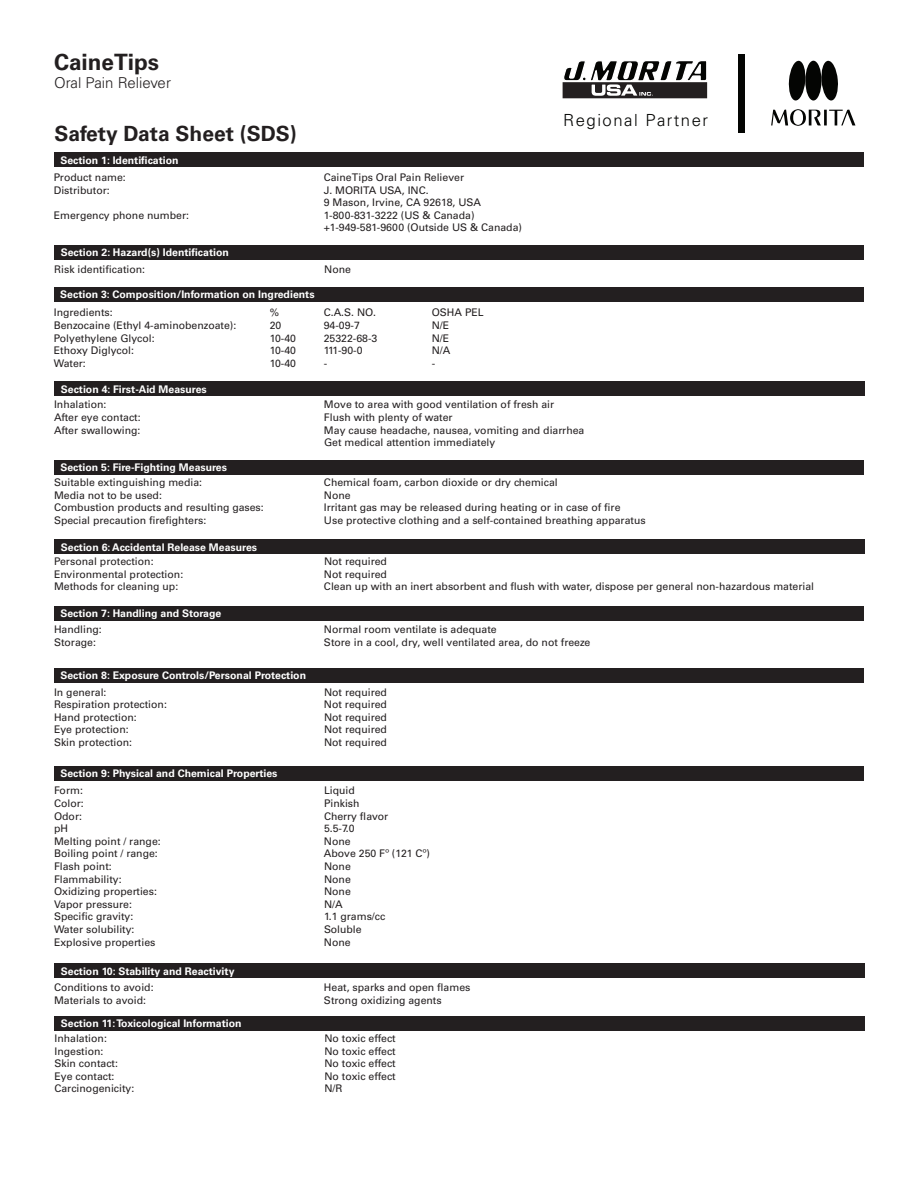
<style>
.page{position:relative;width:918px;height:1188px;background:#fff}
.page>*{position:absolute;margin:0;border:0;box-sizing:border-box;transform-origin:0 0}
.t1{font:700 22.5px "Univers LT Std";color:#231f20}
.t2{font:700 21px "Univers LT Std";color:#231f20}
.t3{font:300 16.65px "Univers LT Std";letter-spacing:.09em;color:#040503}
.t4{font:300 15px "Univers LT Std";color:#231f20}
.t5{font:10.5px/12.6px "Univers LT Std";color:#231f20}
.t6{font:700 10.5px "Univers LT Std";color:#fff}
</style>
<div class="page">
<div style="left:54px;top:153px;width:810px;height:14px;background:#231f20"></div>
<div style="left:54px;top:287px;width:810px;height:15px;background:#231f20"></div>
<div style="left:54px;top:245px;width:810px;height:15px;background:#231f20"></div>
<div style="left:54px;top:381px;width:810px;height:15px;background:#231f20"></div>
<div style="left:54px;top:460px;width:810px;height:15px;background:#231f20"></div>
<div style="left:54px;top:539px;width:810px;height:15px;background:#231f20"></div>
<div style="left:54px;top:606px;width:810px;height:15px;background:#231f20"></div>
<div style="left:54px;top:668px;width:810px;height:15px;background:#231f20"></div>
<div style="left:805px;top:61px;width:17px;height:40px;background:#040503;border-radius:50%"></div>
<svg style="left:788px;top:60px;width:18px;height:41px"></svg>
<svg style="left:821px;top:60px;width:17px;height:41px"></svg>
<hr style="left:824px;top:110px;width:3px;height:15px;background:#040503">
<svg style="left:829px;top:109px;width:26px;height:16px"></svg>
<svg style="left:771px;top:109px;width:50px;height:17px"></svg>
<div style="left:738px;top:54px;width:7px;height:78px;background:#040503"></div>
<svg style="left:563px;top:61px;width:145px;height:37px"></svg>
<div style="left:54px;top:766px;width:810px;height:15px;background:#231f20"></div>
<div style="left:54px;top:963px;width:810px;height:15px;background:#231f20"></div>
<div style="left:54px;top:1016px;width:810px;height:15px;background:#231f20"></div>
<h1 class="t1" style="left:54px;top:49px;width:107px">CaineTips</h1>
<h3 class="t4" style="left:54px;top:74px;width:118px">Oral Pain Reliever</h3>
<h2 class="t2" style="left:54px;top:121px;width:244px">Safety Data Sheet (SDS)</h2>
<p class="t6" style="left:60px;top:154px;width:120px">Section 1: Identification</p>
<p class="t5" style="left:54px;top:171px;width:74px">Product name:</p>
<p class="t5" style="left:324px;top:171px;width:142px">CaineTips Oral Pain Reliever</p>
<p class="t5" style="left:54px;top:184px;width:57px">Distributor:</p>
<p class="t5" style="left:324px;top:184px;width:159px">J. MORITA USA, INC.<br>9 Mason, Irvine, CA 92618, USA</p>
<p class="t5" style="left:54px;top:209px;width:137px">Emergency phone number:</p>
<p class="t5" style="left:324px;top:209px;width:200px">1-800-831-3222 (US &amp; Canada) +1-949-581-9600 (Outside US &amp; Canada)</p>
<p class="t5" style="left:54px;top:263px;width:93px">Risk identification:</p>
<p class="t5" style="left:324px;top:263px;width:28px">None</p>
<p class="t6" style="left:61px;top:246px;width:170px">Section 2: Hazard(s) Identification</p>
<p class="t6" style="left:60px;top:288px;width:256px">Section 3: Composition/Information on Ingredients</p>
<p class="t5" style="left:54px;top:307px;width:60px">Ingredients:</p>
<p class="t5" style="left:270px;top:307px;width:11px">%</p>
<p class="t5" style="left:324px;top:307px;width:54px">C.A.S. NO.</p>
<p class="t5" style="left:432px;top:307px;width:53px">OSHA PEL</p>
<p class="t5" style="left:54px;top:319px;width:184px">Benzocaine (Ethyl 4-aminobenzoate):</p>
<p class="t5" style="left:270px;top:319px;width:13px">20</p>
<p class="t5" style="left:324px;top:319px;width:38px">94-09-7</p>
<p class="t5" style="left:432px;top:319px;width:19px">N/E</p>
<p class="t5" style="left:54px;top:332px;width:103px">Polyethylene Glycol:</p>
<p class="t5" style="left:270px;top:332px;width:28px">10-40</p>
<p class="t5" style="left:324px;top:332px;width:55px">25322-68-3</p>
<p class="t5" style="left:432px;top:332px;width:19px">N/E</p>
<p class="t5" style="left:54px;top:344px;width:82px">Ethoxy Diglycol:</p>
<p class="t5" style="left:270px;top:344px;width:28px">10-40</p>
<p class="t5" style="left:324px;top:344px;width:40px">111-90-0</p>
<p class="t5" style="left:432px;top:344px;width:20px">N/A</p>
<p class="t5" style="left:54px;top:357px;width:34px">Water:</p>
<p class="t5" style="left:270px;top:357px;width:28px">10-40</p>
<p class="t5" style="left:324px;top:357px;width:5px">-</p>
<p class="t5" style="left:432px;top:357px;width:5px">-</p>
<p class="t6" style="left:61px;top:383px;width:147px">Section 4: First-Aid Measures</p>
<h3 class="t3" style="left:563px;top:110px;width:146px">Regional Partner</h3>
<p class="t5" style="left:54px;top:398px;width:54px">Inhalation:</p>
<p class="t5" style="left:324px;top:398px;width:232px">Move to area with good ventilation of fresh air</p>
<p class="t5" style="left:54px;top:411px;width:88px">After eye contact:</p>
<p class="t5" style="left:324px;top:411px;width:130px">Flush with plenty of water</p>
<p class="t5" style="left:54px;top:424px;width:88px">After swallowing:</p>
<p class="t5" style="left:324px;top:424px;width:262px">May cause headache, nausea, vomiting and diarrhea<br>Get medical attention immediately</p>
<p class="t6" style="left:60px;top:461px;width:168px">Section 5: Fire-Fighting Measures</p>
<p class="t5" style="left:54px;top:476px;width:150px">Suitable extinguishing media:</p>
<p class="t5" style="left:324px;top:476px;width:235px">Chemical foam, carbon dioxide or dry chemical</p>
<p class="t5" style="left:54px;top:489px;width:109px">Media not to be used:</p>
<p class="t5" style="left:324px;top:489px;width:28px">None</p>
<p class="t5" style="left:54px;top:501px;width:211px">Combustion products and resulting gases:</p>
<p class="t5" style="left:324px;top:501px;width:298px">Irritant gas may be released during heating or in case of fire</p>
<p class="t5" style="left:54px;top:514px;width:154px">Special precaution firefighters:</p>
<p class="t5" style="left:324px;top:514px;width:323px">Use protective clothing and a self-contained breathing apparatus</p>
<p class="t5" style="left:54px;top:555px;width:101px">Personal protection:</p>
<p class="t5" style="left:324px;top:555px;width:65px">Not required</p>
<p class="t5" style="left:54px;top:568px;width:131px">Environmental protection:</p>
<p class="t5" style="left:324px;top:568px;width:65px">Not required</p>
<p class="t5" style="left:54px;top:580px;width:126px">Methods for cleaning up:</p>
<p class="t5" style="left:324px;top:580px;width:492px">Clean up with an inert absorbent and flush with water, dispose per general non-hazardous material</p>
<p class="t6" style="left:61px;top:541px;width:198px">Section 6: Accidental Release Measures</p>
<p class="t6" style="left:60px;top:607px;width:162px">Section 7: Handling and Storage</p>
<p class="t5" style="left:54px;top:623px;width:49px">Handling:</p>
<p class="t5" style="left:324px;top:623px;width:174px">Normal room ventilate is adequate</p>
<p class="t5" style="left:54px;top:636px;width:44px">Storage:</p>
<p class="t5" style="left:324px;top:636px;width:268px">Store in a cool, dry, well ventilated area, do not freeze</p>
<p class="t6" style="left:60px;top:669px;width:247px">Section 8: Exposure Controls/Personal Protection</p>
<p class="t5" style="left:54px;top:686px;width:54px">In general:</p>
<p class="t5" style="left:324px;top:686px;width:65px">Not required</p>
<p class="t5" style="left:54px;top:698px;width:114px">Respiration protection:</p>
<p class="t5" style="left:324px;top:698px;width:65px">Not required</p>
<p class="t5" style="left:54px;top:711px;width:84px">Hand protection:</p>
<p class="t5" style="left:324px;top:711px;width:65px">Not required</p>
<p class="t5" style="left:54px;top:723px;width:76px">Eye protection:</p>
<p class="t5" style="left:324px;top:723px;width:65px">Not required</p>
<p class="t5" style="left:54px;top:736px;width:80px">Skin protection:</p>
<p class="t5" style="left:324px;top:736px;width:65px">Not required</p>
<p class="t6" style="left:60px;top:767px;width:219px">Section 9: Physical and Chemical Properties</p>
<p class="t5" style="left:54px;top:784px;width:30px">Form:</p>
<p class="t5" style="left:324px;top:784px;width:32px">Liquid</p>
<p class="t5" style="left:54px;top:797px;width:31px">Color:</p>
<p class="t5" style="left:324px;top:797px;width:37px">Pinkish</p>
<p class="t5" style="left:54px;top:810px;width:30px">Odor:</p>
<p class="t5" style="left:324px;top:810px;width:66px">Cherry flavor</p>
<p class="t5" style="left:54px;top:822px;width:15px">pH</p>
<p class="t5" style="left:324px;top:822px;width:32px">5.5-7.0</p>
<p class="t5" style="left:54px;top:835px;width:108px">Melting point / range:</p>
<p class="t5" style="left:324px;top:835px;width:28px">None</p>
<p class="t5" style="left:54px;top:847px;width:105px">Boiling point / range:</p>
<p class="t5" style="left:324px;top:847px;width:108px">Above 250 Fº (121 Cº)</p>
<p class="t5" style="left:54px;top:860px;width:59px">Flash point:</p>
<p class="t5" style="left:324px;top:860px;width:28px">None</p>
<p class="t5" style="left:54px;top:873px;width:69px">Flammability:</p>
<p class="t5" style="left:324px;top:873px;width:28px">None</p>
<p class="t5" style="left:54px;top:885px;width:105px">Oxidizing properties:</p>
<p class="t5" style="left:324px;top:885px;width:28px">None</p>
<p class="t5" style="left:54px;top:898px;width:79px">Vapor pressure:</p>
<p class="t5" style="left:324px;top:898px;width:20px">N/A</p>
<p class="t5" style="left:54px;top:910px;width:81px">Specific gravity:</p>
<p class="t5" style="left:324px;top:910px;width:63px">1.1 grams/cc</p>
<p class="t5" style="left:54px;top:923px;width:82px">Water solubility:</p>
<p class="t5" style="left:324px;top:923px;width:39px">Soluble</p>
<p class="t5" style="left:54px;top:936px;width:103px">Explosive properties</p>
<p class="t5" style="left:324px;top:936px;width:28px">None</p>
<p class="t6" style="left:61px;top:965px;width:175px">Section 10: Stability and Reactivity</p>
<p class="t5" style="left:54px;top:981px;width:101px">Conditions to avoid:</p>
<p class="t5" style="left:324px;top:981px;width:148px">Heat, sparks and open flames</p>
<p class="t5" style="left:54px;top:994px;width:94px">Materials to avoid:</p>
<p class="t5" style="left:324px;top:994px;width:119px">Strong oxidizing agents</p>
<p class="t6" style="left:61px;top:1017px;width:182px">Section 11: Toxicological Information</p>
<p class="t5" style="left:54px;top:1032px;width:54px">Inhalation:</p>
<p class="t5" style="left:324px;top:1032px;width:73px">No toxic effect</p>
<p class="t5" style="left:54px;top:1045px;width:51px">Ingestion:</p>
<p class="t5" style="left:324px;top:1045px;width:73px">No toxic effect</p>
<p class="t5" style="left:54px;top:1057px;width:65px">Skin contact:</p>
<p class="t5" style="left:324px;top:1057px;width:73px">No toxic effect</p>
<p class="t5" style="left:54px;top:1070px;width:62px">Eye contact:</p>
<p class="t5" style="left:324px;top:1070px;width:73px">No toxic effect</p>
<p class="t5" style="left:54px;top:1083px;width:81px">Carcinogenicity:</p>
<p class="t5" style="left:324px;top:1083px;width:20px">N/R</p>
</div>
